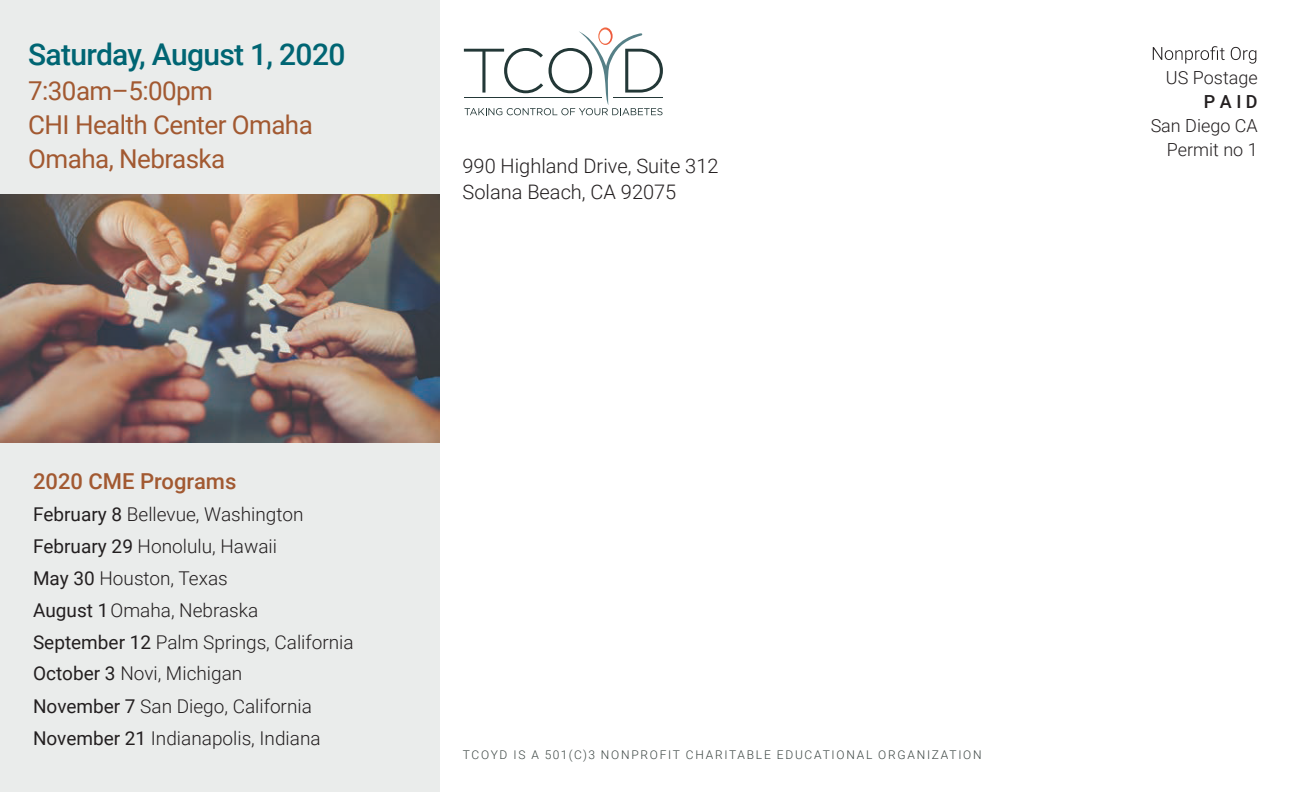
<style>
.page{position:relative;width:1296px;height:792px;background:#fff}
.page>*{position:absolute;margin:0;border:0;box-sizing:border-box;transform-origin:0 0}
.t1{font:500 30px "Roboto";letter-spacing:-.025em;color:#006573}
.t2{font:26px/34px "Roboto";letter-spacing:-.02em;color:#a25931}
.t3{font:500 22px "Roboto";color:#a25931}
.t4{font:300 20px/26px "Roboto";color:#231f20}
.t5{font:300 19px/32px "Roboto";color:#231f20}
.t6{font:300 18px/24px "Roboto";color:#231f20;text-align:right}
.t7{font:500 18px "Roboto";color:#231f20}
.t8{font:300 12px "Roboto";letter-spacing:.145em;color:#3b4542}
.s1{font-weight:400}
</style>
<div class="page">
<div style="left:0;top:0;width:439px;height:792px;background:#eaeceb"></div>
<svg style="left:1153px;top:46px;width:72px;height:18px"></svg>
<svg style="left:1231px;top:47px;width:25px;height:17px"></svg>
<svg style="left:464px;top:27px;width:199px;height:88px"></svg>
<img style="left:0;top:194px;width:439px;height:248px">
<h1 class="t1" style="left:28px;top:34px;width:319px">Saturday, August 1, 2020</h1>
<h2 class="t2" style="left:28px;top:73px;width:286px">7:30am–5:00pm<br>CHI Health Center Omaha<br>Omaha, Nebraska</h2>
<p class="t3" style="left:33px;top:466px;width:205px">2020 CME Programs</p>
<p class="t5" style="left:33px;top:498px;width:272px"><span class="s1">February 8</span> Bellevue, Washington<br><span class="s1">February 29</span> Honolulu, Hawaii</p>
<p class="t5" style="left:33px;top:561px;width:196px"><span class="s1">May 30</span> Houston, Texas</p>
<p class="t5" style="left:33px;top:593px;width:227px"><span class="s1">August 1</span> Omaha, Nebraska</p>
<p class="t5" style="left:33px;top:626px;width:322px"><span class="s1">September 12</span> Palm Springs, California</p>
<p class="t5" style="left:33px;top:657px;width:211px"><span class="s1">October 3</span> Novi, Michigan</p>
<p class="t5" style="left:33px;top:690px;width:289px"><span class="s1">November 7</span> San Diego, California<br><span class="s1">November 21</span> Indianapolis, Indiana</p>
<p class="t4" style="left:463px;top:152px;width:257px">990 Highland Drive, Suite 312<br>Solana Beach, CA 92075</p>
<p class="t8" style="left:463px;top:746px;width:520px">TCOYD IS A 501(C)3 NONPROFIT CHARITABLE EDUCATIONAL ORGANIZATION</p>
<p class="t6" style="left:1166px;top:65px;width:93px">US Postage</p>
<p class="t7" style="left:1204px;top:89px;width:55px">P A I D</p>
<p class="t6" style="left:1151px;top:113px;width:109px">San Diego CA<br>Permit no 1</p>
</div>
